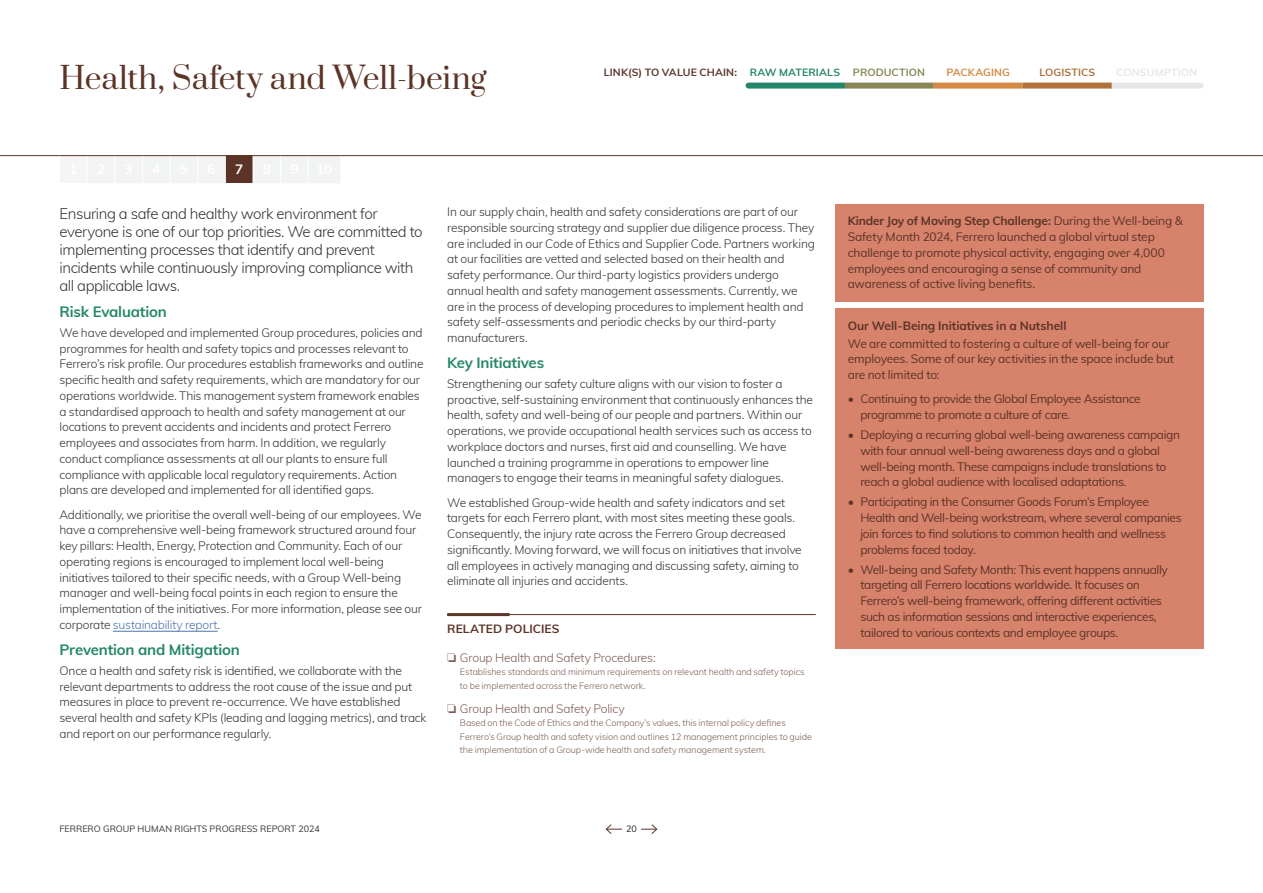
<style>
.page{position:relative;width:1263px;height:893px;background:#fff}
.page>*{position:absolute;margin:0;border:0;box-sizing:border-box;transform-origin:0 0}
.t1{font:30px "Prata";letter-spacing:-.005em;color:#5b3427}
.t2{font:300 15px/18px "Muli";letter-spacing:-.03em;color:#333}
.t3{font:700 15px "Muli";letter-spacing:-.015em;color:#258769}
.t4{font:700 13.5px "Muli";color:#fff}
.t5{font:300 12px/15.8px "Muli";letter-spacing:-.015em;color:#333}
.t6{font:12px/15.8px "Muli";letter-spacing:-.03em;color:#5b3427}
.t7{font:300 12px "Muli";letter-spacing:-.015em;color:#7c5c52}
.t8{font:700 12px "Muli";color:#5b3427}
.t9{font:700 10.5px "Muli";letter-spacing:.015em;color:#5b3427}
.t10{font:700 10.5px "Muli";letter-spacing:.01em;color:#e6e7e9}
.t11{font:700 10.5px "Muli";letter-spacing:.005em;color:#d48a44}
.t12{font:700 10.5px "Muli";letter-spacing:.01em;color:#af723b}
.t13{font:300 9px/13.5px "Muli";letter-spacing:-.005em;color:#7c5c52}
.t14{font:9px "Muli";color:#333}
.t15{font:9px "Muli";color:#231f20}
.s1{color:#258769}
.s2{color:#888753}
.s3{color:#4d72ac}
.s4{font-weight:700}
</style>
<div class="page">
<hr style="left:113px;top:631px;width:105px;height:1px;background:#4d72ac">
<hr style="left:447px;top:614px;width:369px;height:1px;background:#5b3427">
<hr style="left:447px;top:613px;width:63px;height:3px;background:#5b3427">
<hr style="left:0;top:155px;width:60px;height:1px;background:#5b3427">
<svg style="left:59px;top:155px;width:281px;height:28px"></svg>
<hr style="left:308px;top:155px;width:32px;height:1px;background:#5b3427">
<hr style="left:340px;top:155px;width:923px;height:1px;background:#5b3427">
<div style="left:835px;top:204px;width:368px;height:97px;background:#d7826b"></div>
<div style="left:835px;top:308px;width:368px;height:341px;background:#d7826b"></div>
<div style="left:748px;top:83px;width:96px;height:6px;background:#258769"></div>
<div style="left:845px;top:83px;width:89px;height:6px;background:#888753"></div>
<div style="left:934px;top:83px;width:89px;height:6px;background:#d48a44"></div>
<div style="left:1112px;top:83px;width:89px;height:6px;background:#e6e7e9"></div>
<div style="left:1023px;top:83px;width:89px;height:6px;background:#af723b"></div>
<svg style="left:641px;top:824px;width:16px;height:10px"></svg>
<svg style="left:606px;top:824px;width:16px;height:10px"></svg>
<h1 class="t1" style="left:60px;top:53px;width:428px">Health, Safety and Well-being</h1>
<p class="t4" style="left:235px;top:159px;width:10px">7</p>
<p class="t9" style="left:604px;top:65px;width:323px">LINK(S) TO VALUE CHAIN: <span class="s1">RAW MATERIALS</span> <span class="s2">PRODUCTION</span></p>
<p class="t11" style="left:946px;top:65px;width:65px">PACKAGING</p>
<p class="t12" style="left:1039px;top:65px;width:57px">LOGISTICS</p>
<p class="t10" style="left:1116px;top:65px;width:82px">CONSUMPTION</p>
<p class="t2" style="left:60px;top:204px;width:365px">Ensuring a safe and healthy work environment for everyone is one of our top priorities. We are committed to implementing processes that identify and prevent incidents while continuously improving compliance with all applicable laws.</p>
<p class="t3" style="left:60px;top:301px;width:109px">Risk Evaluation</p>
<p class="t5" style="left:60px;top:324px;width:365px">We have developed and implemented Group procedures, policies and programmes for health and safety topics and processes relevant to Ferrero’s risk profile. Our procedures establish frameworks and outline specific health and safety requirements, which are mandatory for our operations worldwide. This management system framework enables a standardised approach to health and safety management at our locations to prevent accidents and incidents and protect Ferrero employees and associates from harm. In addition, we regularly conduct compliance assessments at all our plants to ensure full compliance with applicable local regulatory requirements. Action plans are developed and implemented for all identified gaps.</p>
<p class="t5" style="left:60px;top:506px;width:364px">Additionally, we prioritise the overall well-being of our employees. We have a comprehensive well-being framework structured around four key pillars: Health, Energy, Protection and Community. Each of our operating regions is encouraged to implement local well-being initiatives tailored to their specific needs, with a Group Well-being manager and well-being focal points in each region to ensure the implementation of the initiatives. For more information, please see our corporate <span class="s3">sustainability report</span>.</p>
<p class="t3" style="left:60px;top:638px;width:182px">Prevention and Mitigation</p>
<p class="t5" style="left:60px;top:662px;width:369px">Once a health and safety risk is identified, we collaborate with the relevant departments to address the root cause of the issue and put measures in place to prevent re-occurrence. We have established several health and safety KPIs (leading and lagging metrics), and track and report on our performance regularly.</p>
<p class="t5" style="left:447px;top:203px;width:369px">In our supply chain, health and safety considerations are part of our responsible sourcing strategy and supplier due diligence process. They are included in our Code of Ethics and Supplier Code. Partners working at our facilities are vetted and selected based on their health and safety performance. Our third-party logistics providers undergo annual health and safety management assessments. Currently, we are in the process of developing procedures to implement health and safety self-assessments and periodic checks by our third-party manufacturers.</p>
<p class="t3" style="left:447px;top:352px;width:98px">Key Initiatives</p>
<p class="t5" style="left:447px;top:375px;width:367px">Strengthening our safety culture aligns with our vision to foster a proactive, self-sustaining environment that continuously enhances the health, safety and well-being of our people and partners. Within our operations, we provide occupational health services such as access to workplace doctors and nurses, first aid and counselling. We have launched a training programme in operations to empower line managers to engage their teams in meaningful safety dialogues.</p>
<p class="t5" style="left:447px;top:494px;width:356px">We established Group-wide health and safety indicators and set targets for each Ferrero plant, with most sites meeting these goals.<br>Consequently, the injury rate across the Ferrero Group decreased significantly. Moving forward, we will focus on initiatives that involve all employees in actively managing and discussing safety, aiming to eliminate all injuries and accidents.</p>
<p class="t8" style="left:447px;top:620px;width:114px">RELATED POLICIES</p>
<p class="t7" style="left:447px;top:649px;width:210px">❏ Group Health and Safety Procedures:</p>
<p class="t13" style="left:460px;top:665px;width:346px">Establishes standards and minimum requirements on relevant health and safety topics to be implemented across the Ferrero network.</p>
<p class="t7" style="left:447px;top:700px;width:179px">❏ Group Health and Safety Policy</p>
<p class="t13" style="left:460px;top:716px;width:353px">Based on the Code of Ethics and the Company’s values, this internal policy defines<br>Ferrero’s Group health and safety vision and outlines 12 management principles to guide the implementation of a Group-wide health and safety management system.</p>
<p class="t14" style="left:60px;top:822px;width:262px">FERRERO GROUP HUMAN RIGHTS PROGRESS REPORT 2024</p>
<p class="t15" style="left:626px;top:822px;width:12px">20</p>
<p class="t6" style="left:848px;top:213px;width:337px"><span class="s4">Kinder Joy of Moving Step Challenge:</span> During the Well-being &amp; Safety Month 2024, Ferrero launched a global virtual step challenge to promote physical activity, engaging over 4,000 employees and encouraging a sense of community and awareness of active living benefits.</p>
<p class="t8" style="left:848px;top:317px;width:220px">Our Well-Being Initiatives in a Nutshell</p>
<p class="t6" style="left:848px;top:335px;width:328px">We are committed to fostering a culture of well-being for our employees. Some of our key activities in the space include but are not limited to:</p>
<p class="t6" style="left:860px;top:391px;width:282px;text-indent:-13px">• Continuing to provide the Global Employee Assistance programme to promote a culture of care.</p>
<p class="t6" style="left:860px;top:426px;width:321px;text-indent:-13px">• Deploying a recurring global well-being awareness campaign with four annual well-being awareness days and a global well-being month. These campaigns include translations to reach a global audience with localised adaptations.</p>
<p class="t6" style="left:860px;top:494px;width:323px;text-indent:-13px">• Participating in the Consumer Goods Forum’s Employee Health and Well-being workstream, where several companies join forces to find solutions to common health and wellness problems faced today.</p>
<p class="t6" style="left:860px;top:561px;width:309px;text-indent:-13px">• Well-being and Safety Month: This event happens annually targeting all Ferrero locations worldwide. It focuses on Ferrero’s well-being framework, offering different activities such as information sessions and interactive experiences, tailored to various contexts and employee groups.</p>
</div>
